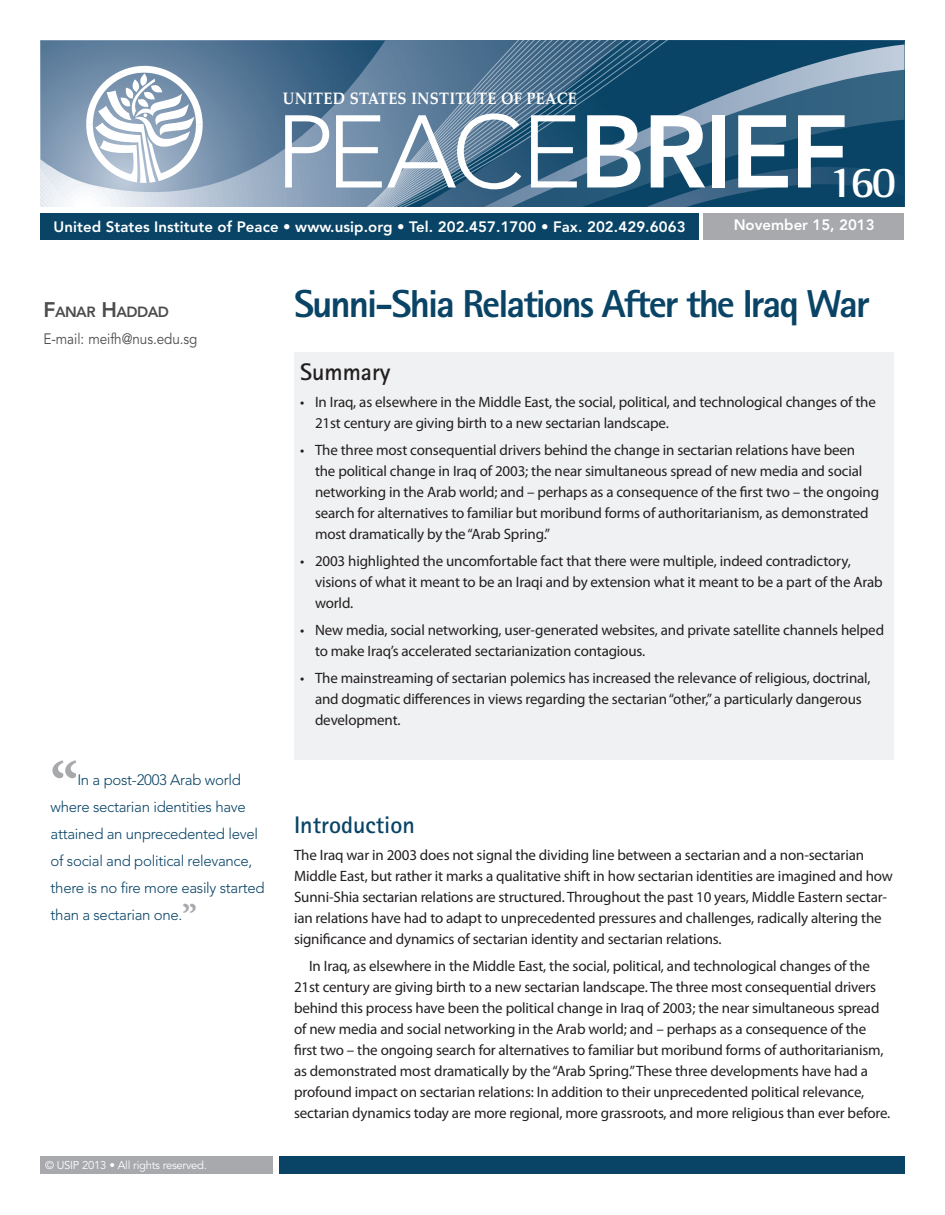
<style>
.page{position:relative;width:945px;height:1215px;background:#fff}
.page>*{position:absolute;margin:0;border:0;box-sizing:border-box;transform-origin:0 0}
.t1{font:300 102px "Avenir LT Std";letter-spacing:-.015em;color:#fff}
.t2{font:700 63px "Minion Pro";color:#a8a9ad}
.t3{font:700 45px "Rotis Semi Serif";color:#fff}
.t4{font:800 39px "Rotis Sans Serif";letter-spacing:-.05em;color:#094466}
.t5{font:700 24px "Rotis Sans Serif";color:#094466}
.t6{font:700 24px "Rotis Sans Serif";color:#231f20}
.t7{font:700 16.5px "Palatino";letter-spacing:.015em;color:#fff;scale:.9 1}
.t8{font:15px/21px "Myriad Pro";letter-spacing:-.01em;color:#231f20}
.t9{font:300 15px/27px "Avenir LT Std";letter-spacing:-.02em;color:#094466}
.t10{font:800 15px "Avenir LT Std";letter-spacing:.005em;color:#fff}
.t11{font:15px "Avenir LT Std";letter-spacing:-.005em;color:#4b4c4d;scale:.9 1}
.t12{font:800 14.7px "Avenir LT Std";letter-spacing:-.035em;color:#4b4c4d}
.t13{font:11.25px "Avenir LT Std";letter-spacing:-.025em;color:#fff}
.s1{font-weight:800}
.s2{font-size:21px}
.s3{font-family:"Minion Pro";font-weight:700;font-size:33px;color:#a8a9ad}
</style>
<div class="page">
<svg style="left:40px;top:40px;width:864px;height:167px;background:#4c7391"></svg>
<div style="left:40px;top:213px;width:659px;height:27px;background:#094466"></div>
<div style="left:704px;top:213px;width:200px;height:27px;background:#a8a9ad"></div>
<svg style="left:86px;top:65px;width:117px;height:118px"></svg>
<div style="left:279px;top:1156px;width:625px;height:18px;background:#094466"></div>
<div style="left:40px;top:1156px;width:233px;height:18px;background:#a8a9ad"></div>
<div style="left:294px;top:352px;width:600px;height:408px;background:#f0f1f2"></div>
<p class="t7" style="left:283px;top:84px;width:118px">UNITED STATES</p>
<p class="t7" style="left:411px;top:84px;width:12px">INSTITUTE</p>
<p class="t7" style="left:501px;top:84px;width:85px">OF PEACE</p>
<h1 class="t1" style="left:275px;top:92px;width:575px">peace<span class="s1">BrieF</span></h1>
<h3 class="t3" style="left:828px;top:154px;width:70px">160</h3>
<p class="t10" style="left:54px;top:218px;width:634px">United States Institute of Peace • www.usip.org • Tel. 202.457.1700 • Fax. 202.429.6063</p>
<p class="t10" style="left:734px;top:216px;width:143px">November 15, 2013</p>
<p class="t12" style="left:44px;top:303px;width:127px"><span class="s2">F</span>ANAR <span class="s2">H</span>ADDAD</p>
<p class="t11" style="left:44px;top:330px;width:172px">E-mail: meifh@nus.edu.sg</p>
<h2 class="t2" style="left:51px;top:741px;width:30px">“</h2>
<p class="t9" style="left:51px;top:766px;width:216px;text-indent:27px">In a post-2003 Arab world where sectarian identities have attained an unprecedented level of social and political relevance, there is no fire more easily started than a sectarian one.<span class="s3">”</span></p>
<p class="t13" style="left:45px;top:1158px;width:163px">© USIP 2013 • All rights reserved.</p>
<h3 class="t4" style="left:294px;top:278px;width:577px">Sunni-Shia Relations After the Iraq War</h3>
<h3 class="t6" style="left:300px;top:356px;width:92px">Summary</h3>
<p class="t8" style="left:315px;top:391px;width:562px;text-indent:-15px">• In Iraq, as elsewhere in the Middle East, the social, political, and technological changes of the<br>21st century are giving birth to a new sectarian landscape.</p>
<p class="t8" style="left:315px;top:439px;width:566px;text-indent:-15px">• The three most consequential drivers behind the change in sectarian relations have been the political change in Iraq of 2003; the near simultaneous spread of new media and social networking in the Arab world; and – perhaps as a consequence of the first two – the ongoing search for alternatives to familiar but moribund forms of authoritarianism, as demonstrated most dramatically by the“Arab Spring.”</p>
<p class="t8" style="left:315px;top:550px;width:569px;text-indent:-15px">• 2003 highlighted the uncomfortable fact that there were multiple, indeed contradictory, visions of what it meant to be an Iraqi and by extension what it meant to be a part of the Arab world.</p>
<p class="t8" style="left:315px;top:619px;width:571px;text-indent:-15px">• New media, social networking, user-generated websites, and private satellite channels helped to make Iraq’s accelerated sectarianization contagious.</p>
<p class="t8" style="left:315px;top:667px;width:557px;text-indent:-15px">• The mainstreaming of sectarian polemics has increased the relevance of religious, doctrinal, and dogmatic differences in views regarding the sectarian“other,”a particularly dangerous development.</p>
<h3 class="t5" style="left:294px;top:809px;width:122px">Introduction</h3>
<p class="t8" style="left:294px;top:844px;width:600px">The Iraq war in 2003 does not signal the dividing line between a sectarian and a non-sectarian Middle East, but rather it marks a qualitative shift in how sectarian identities are imagined and how Sunni-Shia sectarian relations are structured. Throughout the past 10 years, Middle Eastern sectar&shy;ian relations have had to adapt to unprecedented pressures and challenges, radically altering the significance and dynamics of sectarian identity and sectarian relations.</p>
<p class="t8" style="left:294px;top:955px;width:598px;text-indent:15px">In Iraq, as elsewhere in the Middle East, the social, political, and technological changes of the 21st century are giving birth to a new sectarian landscape. The three most consequential drivers behind this process have been the political change in Iraq of 2003; the near simultaneous spread of new media and social networking in the Arab world; and – perhaps as a consequence of the first two – the ongoing search for alternatives to familiar but moribund forms of authoritarianism, as demonstrated most dramatically by the“Arab Spring.”These three developments have had a profound impact on sectarian relations: In addition to their unprecedented political relevance, sectarian dynamics today are more regional, more grassroots, and more religious than ever before.</p>
</div>
